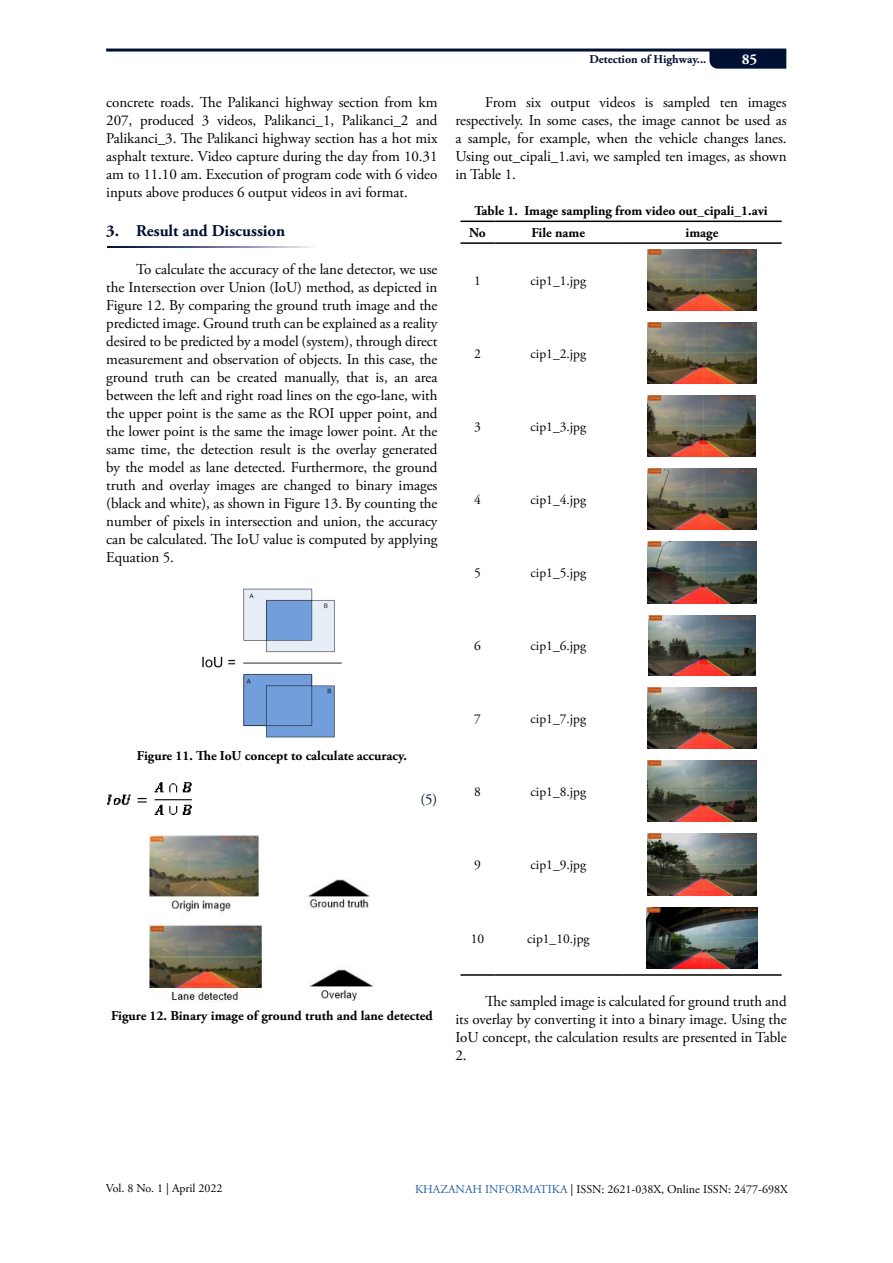
<style>
.page{position:relative;width:893px;height:1263px;background:#fff}
.page>*{position:absolute;margin:0;border:0;box-sizing:border-box;transform-origin:0 0}
.t1{font:700 16.5px "Adobe Garamond Pro";color:#001032}
.t2{font:15px/18px "Adobe Garamond Pro";letter-spacing:-.005em;color:#000;text-align:justify}
.t3{font:15px "Adobe Garamond Pro";color:#001032}
.t4{font:700 15px "Adobe Garamond Pro";color:#fff}
.t5{font:700 13.5px/22.5px "Adobe Garamond Pro";color:#000}
.t6{font:13.5px "Adobe Garamond Pro";color:#000}
.t7{font:12px "Adobe Garamond Pro";color:#000}
.t8{font:700 12px "Adobe Garamond Pro";color:#001032}
.s1{color:#275b9b}
</style>
<div class="page">
<hr style="left:106px;top:49px;width:680px;height:3px;background:#001032">
<svg style="left:709px;top:51px;width:77px;height:18px"></svg>
<img style="left:107px;top:247px;width:206px;height:1px">
<img style="left:202px;top:588px;width:140px;height:150px">
<img style="left:107px;top:782px;width:85px;height:33px">
<img style="left:150px;top:834px;width:224px;height:168px">
<hr style="left:460px;top:221px;width:35px;height:1px;background:#000">
<hr style="left:495px;top:221px;width:127px;height:1px;background:#000">
<hr style="left:622px;top:221px;width:160px;height:1px;background:#000">
<hr style="left:460px;top:242px;width:35px;height:2px;background:#000">
<hr style="left:495px;top:242px;width:127px;height:2px;background:#000">
<hr style="left:622px;top:242px;width:160px;height:2px;background:#000">
<hr style="left:460px;top:974px;width:35px;height:2px;background:#000">
<hr style="left:495px;top:974px;width:127px;height:2px;background:#000">
<hr style="left:622px;top:974px;width:160px;height:2px;background:#000">
<img style="left:648px;top:249px;width:108px;height:61px">
<img style="left:647px;top:322px;width:109px;height:61px">
<img style="left:648px;top:395px;width:108px;height:61px">
<img style="left:647px;top:468px;width:110px;height:62px">
<img style="left:647px;top:542px;width:109px;height:61px">
<img style="left:649px;top:615px;width:106px;height:60px">
<img style="left:647px;top:687px;width:110px;height:62px">
<img style="left:648px;top:761px;width:108px;height:61px">
<img style="left:647px;top:834px;width:109px;height:61px">
<img style="left:647px;top:907px;width:110px;height:62px">
<p class="t2" style="left:106px;top:93px;width:333px">concrete roads. The Palikanci highway section from km 207, produced 3 videos, Palikanci_1, Palikanci_2 and Palikanci_3. The Palikanci highway section has a hot mix asphalt texture. Video capture during the day from 10.31 am to 11.10 am. Execution of program code with 6 video inputs above produces 6 output videos in avi format.</p>
<p class="t1" style="left:106px;top:221px;width:180px">3. Result and Discussion</p>
<p class="t2" style="left:106px;top:261px;width:333px;text-indent:30px">To calculate the accuracy of the lane detector, we use the Intersection over Union (IoU) method, as depicted in Figure 12. By comparing the ground truth image and the predicted image. Ground truth can be explained as a reality desired to be predicted by a model (system), through direct measurement and observation of objects. In this case, the ground truth can be created manually, that is, an area between the left and right road lines on the ego-lane, with the upper point is the same as the ROI upper point, and the lower point is the same the image lower point. At the same time, the detection result is the overlay generated by the model as lane detected. Furthermore, the ground truth and overlay images are changed to binary images (black and white), as shown in Figure 13. By counting the number of pixels in intersection and union, the accuracy can be calculated. The IoU value is computed by applying Equation 5.</p>
<p class="t8" style="left:589px;top:52px;width:118px">Detection of Highway...</p>
<p class="t4" style="left:742px;top:51px;width:17px">85</p>
<p class="t2" style="left:455px;top:93px;width:333px;text-indent:30px">From six output videos is sampled ten images respectively. In some cases, the image cannot be used as a sample, for example, when the vehicle changes lanes.<br>Using out_cipali_1.avi, we sampled ten images, as shown in Table 1.</p>
<p class="t5" style="left:469px;top:199px;width:300px;text-indent:5px">Table 1. Image sampling from video out_cipali_1.avi<br>No</p>
<p class="t5" style="left:532px;top:222px;width:55px">File name</p>
<p class="t5" style="left:685px;top:222px;width:34px">image</p>
<p class="t6" style="left:474px;top:272px;width:8px">1</p>
<p class="t6" style="left:531px;top:272px;width:57px">cip1_1.jpg</p>
<p class="t6" style="left:474px;top:345px;width:8px">2</p>
<p class="t6" style="left:530px;top:345px;width:57px">cip1_2.jpg</p>
<p class="t6" style="left:474px;top:418px;width:8px">3</p>
<p class="t6" style="left:530px;top:418px;width:57px">cip1_3.jpg</p>
<p class="t6" style="left:474px;top:491px;width:8px">4</p>
<p class="t6" style="left:530px;top:491px;width:57px">cip1_4.jpg</p>
<p class="t6" style="left:474px;top:565px;width:8px">5</p>
<p class="t6" style="left:530px;top:565px;width:57px">cip1_5.jpg</p>
<p class="t6" style="left:474px;top:637px;width:8px">6</p>
<p class="t6" style="left:530px;top:637px;width:57px">cip1_6.jpg</p>
<p class="t5" style="left:137px;top:745px;width:271px">Figure 11. The IoU concept to calculate accuracy.</p>
<p class="t3" style="left:420px;top:790px;width:19px">(5)</p>
<p class="t6" style="left:474px;top:710px;width:8px">7</p>
<p class="t6" style="left:530px;top:710px;width:57px">cip1_7.jpg</p>
<p class="t6" style="left:474px;top:784px;width:8px">8</p>
<p class="t6" style="left:530px;top:784px;width:57px">cip1_8.jpg</p>
<p class="t6" style="left:474px;top:857px;width:8px">9</p>
<p class="t6" style="left:530px;top:857px;width:57px">cip1_9.jpg</p>
<p class="t5" style="left:111px;top:1005px;width:323px">Figure 12. Binary image of ground truth and lane detected</p>
<p class="t6" style="left:471px;top:930px;width:15px">10</p>
<p class="t6" style="left:527px;top:930px;width:64px">cip1_10.jpg</p>
<p class="t2" style="left:455px;top:992px;width:333px;text-indent:30px">The sampled image is calculated for ground truth and its overlay by converting it into a binary image. Using the IoU concept, the calculation results are presented in Table 2.</p>
<p class="t7" style="left:106px;top:1181px;width:118px">Vol. 8 No. 1 | April 2022</p>
<p class="t7" style="left:415px;top:1182px;width:374px"><span class="s1">KHAZANAH INFORMATIKA</span> | ISSN: 2621-038X, Online ISSN: 2477-698X</p>
</div>
